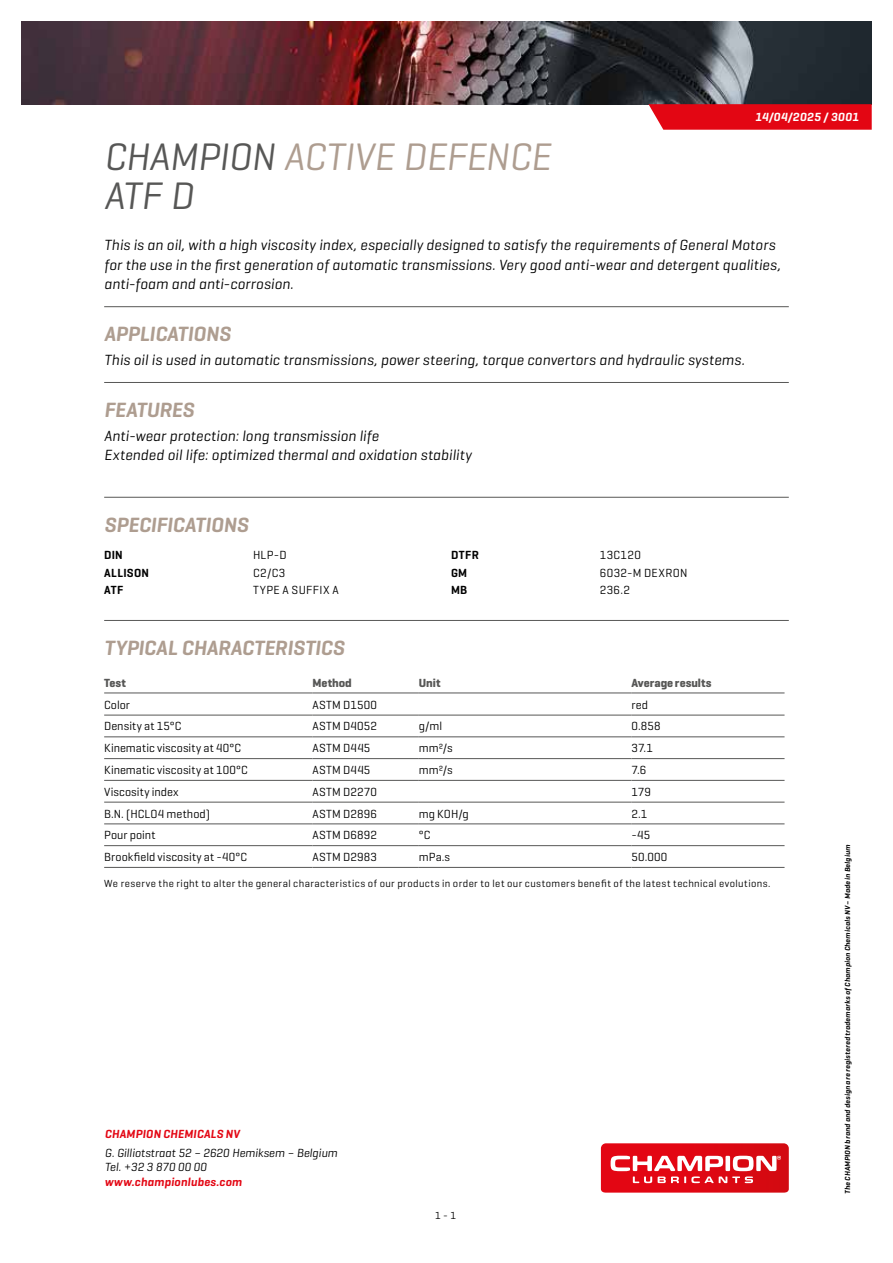
<style>
.page{position:relative;width:893px;height:1263px;background:#fff}
.page>*{position:absolute;margin:0;border:0;box-sizing:border-box;transform-origin:0 0}
.t1{font:italic 39px/39px "Geogrotesque";letter-spacing:-.005em;color:#ae9d90}
.t2{font:italic 600 21px "Geogrotesque";letter-spacing:-.005em;color:#ae9d90}
.t3{font:italic 15px/19.5px "Geogrotesque";letter-spacing:.01em;color:#000}
.t4{font:12px "Geogrotesque";letter-spacing:.015em;color:#000}
.t5{font:italic 12px/14.4px "Geogrotesque";color:#000}
.t6{font:italic 600 12px "Geogrotesque";letter-spacing:.015em;color:#e30613}
.t7{font:700 12px "Geogrotesque";color:#575756}
.t8{font:600 12px "Geogrotesque";letter-spacing:.025em;color:#000}
.t9{font:italic 600 12px "Geogrotesque";letter-spacing:.035em;color:#fff}
.t10{font:12px "Geogrotesque";letter-spacing:.035em;color:#000}
.t11{font:10.5px "Geogrotesque";letter-spacing:.035em;color:#000}
.t12{font:italic 600 7.5px "Geogrotesque";letter-spacing:.025em;color:#000}
.s1{color:#575756}
</style>
<div class="page">
<svg style="left:601px;top:1143px;width:188px;height:49px;background:#e43740"></svg>
<img style="left:21px;top:21px;width:851px;height:83px">
<svg style="left:648px;top:104px;width:224px;height:26px;background:#e3121e"></svg>
<hr style="left:104px;top:306px;width:685px;height:1px;background:#575756">
<hr style="left:104px;top:382px;width:685px;height:1px;background:#575756">
<hr style="left:104px;top:497px;width:685px;height:1px;background:#575756">
<hr style="left:104px;top:620px;width:685px;height:1px;background:#575756">
<hr style="left:104px;top:693px;width:209px;height:1px;background:#575756">
<hr style="left:313px;top:693px;width:106px;height:1px;background:#575756">
<hr style="left:419px;top:693px;width:212px;height:1px;background:#575756">
<hr style="left:631px;top:693px;width:153px;height:1px;background:#575756">
<hr style="left:104px;top:715px;width:209px;height:1px;background:#575756">
<hr style="left:313px;top:715px;width:106px;height:1px;background:#575756">
<hr style="left:419px;top:715px;width:212px;height:1px;background:#575756">
<hr style="left:631px;top:715px;width:153px;height:1px;background:#575756">
<hr style="left:104px;top:736px;width:209px;height:1px;background:#575756">
<hr style="left:313px;top:736px;width:106px;height:1px;background:#575756">
<hr style="left:419px;top:736px;width:212px;height:1px;background:#575756">
<hr style="left:631px;top:736px;width:153px;height:1px;background:#575756">
<hr style="left:104px;top:758px;width:209px;height:1px;background:#575756">
<hr style="left:313px;top:758px;width:106px;height:1px;background:#575756">
<hr style="left:419px;top:758px;width:212px;height:1px;background:#575756">
<hr style="left:631px;top:758px;width:153px;height:1px;background:#575756">
<hr style="left:104px;top:780px;width:209px;height:1px;background:#575756">
<hr style="left:313px;top:780px;width:106px;height:1px;background:#575756">
<hr style="left:419px;top:780px;width:212px;height:1px;background:#575756">
<hr style="left:631px;top:780px;width:153px;height:1px;background:#575756">
<hr style="left:104px;top:802px;width:209px;height:1px;background:#575756">
<hr style="left:313px;top:802px;width:106px;height:1px;background:#575756">
<hr style="left:419px;top:802px;width:212px;height:1px;background:#575756">
<hr style="left:631px;top:802px;width:153px;height:1px;background:#575756">
<hr style="left:104px;top:823px;width:209px;height:1px;background:#575756">
<hr style="left:313px;top:823px;width:106px;height:1px;background:#575756">
<hr style="left:419px;top:823px;width:212px;height:1px;background:#575756">
<hr style="left:631px;top:823px;width:153px;height:1px;background:#575756">
<hr style="left:104px;top:845px;width:209px;height:1px;background:#575756">
<hr style="left:313px;top:845px;width:106px;height:1px;background:#575756">
<hr style="left:419px;top:845px;width:212px;height:1px;background:#575756">
<hr style="left:631px;top:845px;width:153px;height:1px;background:#575756">
<hr style="left:104px;top:867px;width:209px;height:1px;background:#575756">
<hr style="left:313px;top:867px;width:106px;height:1px;background:#575756">
<hr style="left:419px;top:867px;width:212px;height:1px;background:#575756">
<hr style="left:631px;top:867px;width:153px;height:1px;background:#575756">
<p class="t9" style="left:755px;top:110px;width:105px">14/04/2025 / 3001</p>
<h1 class="t1" style="left:104px;top:136px;width:448px"><span class="s1">CHAMPION</span> ACTIVE DEFENCE<br><span class="s1">ATF D</span></h1>
<p class="t3" style="left:104px;top:235px;width:678px">This is an oil, with a high viscosity index, especially designed to satisfy the requirements of General Motors for the use in the first generation of automatic transmissions. Very good anti-wear and detergent qualities, anti-foam and anti-corrosion.</p>
<h2 class="t2" style="left:104px;top:321px;width:128px">APPLICATIONS</h2>
<p class="t3" style="left:104px;top:349px;width:642px">This oil is used in automatic transmissions, power steering, torque convertors and hydraulic systems.</p>
<h2 class="t2" style="left:104px;top:397px;width:91px">FEATURES</h2>
<p class="t3" style="left:104px;top:425px;width:369px">Anti-wear protection: long transmission life<br>Extended oil life: optimized thermal and oxidation stability</p>
<h2 class="t2" style="left:104px;top:511px;width:146px">SPECIFICATIONS</h2>
<p class="t8" style="left:104px;top:548px;width:20px">DIN</p>
<p class="t4" style="left:253px;top:548px;width:35px">HLP-D</p>
<p class="t8" style="left:104px;top:565px;width:46px">ALLISON</p>
<p class="t4" style="left:253px;top:565px;width:34px">C2/C3</p>
<p class="t8" style="left:104px;top:583px;width:21px">ATF</p>
<p class="t10" style="left:253px;top:583px;width:87px">TYPE A SUFFIX A</p>
<p class="t8" style="left:451px;top:548px;width:29px">DTFR</p>
<p class="t4" style="left:600px;top:548px;width:43px">13C120</p>
<p class="t8" style="left:451px;top:565px;width:18px">GM</p>
<p class="t4" style="left:600px;top:565px;width:89px">6032-M DEXRON</p>
<p class="t8" style="left:451px;top:583px;width:18px">MB</p>
<p class="t4" style="left:600px;top:583px;width:32px">236.2</p>
<h2 class="t2" style="left:104px;top:635px;width:242px">TYPICAL CHARACTERISTICS</h2>
<p class="t7" style="left:104px;top:675px;width:23px">Test</p>
<p class="t7" style="left:313px;top:675px;width:41px">Method</p>
<p class="t7" style="left:419px;top:675px;width:23px">Unit</p>
<p class="t7" style="left:631px;top:675px;width:81px">Average results</p>
<p class="t4" style="left:104px;top:697px;width:27px">Color</p>
<p class="t4" style="left:313px;top:697px;width:66px">ASTM D1500</p>
<p class="t4" style="left:631px;top:697px;width:18px">red</p>
<p class="t4" style="left:104px;top:719px;width:79px">Density at 15°C</p>
<p class="t4" style="left:313px;top:719px;width:66px">ASTM D4052</p>
<p class="t4" style="left:419px;top:719px;width:25px">g/ml</p>
<p class="t4" style="left:631px;top:719px;width:31px">0.858</p>
<p class="t4" style="left:104px;top:741px;width:138px">Kinematic viscosity at 40°C</p>
<p class="t4" style="left:313px;top:741px;width:59px">ASTM D445</p>
<p class="t4" style="left:419px;top:741px;width:35px">mm²/s</p>
<p class="t4" style="left:631px;top:741px;width:23px">37.1</p>
<p class="t4" style="left:104px;top:762px;width:145px">Kinematic viscosity at 100°C</p>
<p class="t4" style="left:313px;top:762px;width:59px">ASTM D445</p>
<p class="t4" style="left:419px;top:762px;width:35px">mm²/s</p>
<p class="t4" style="left:631px;top:762px;width:16px">7.6</p>
<p class="t4" style="left:104px;top:784px;width:76px">Viscosity index</p>
<p class="t4" style="left:313px;top:784px;width:66px">ASTM D2270</p>
<p class="t4" style="left:631px;top:784px;width:21px">179</p>
<p class="t4" style="left:104px;top:806px;width:107px">B.N. (HCLO4 method)</p>
<p class="t4" style="left:313px;top:806px;width:66px">ASTM D2896</p>
<p class="t4" style="left:419px;top:806px;width:52px">mg KOH/g</p>
<p class="t4" style="left:631px;top:806px;width:17px">2.1</p>
<p class="t4" style="left:104px;top:828px;width:53px">Pour point</p>
<p class="t4" style="left:313px;top:828px;width:66px">ASTM D6892</p>
<p class="t4" style="left:419px;top:828px;width:13px">°C</p>
<p class="t4" style="left:631px;top:828px;width:20px">-45</p>
<p class="t4" style="left:104px;top:849px;width:144px">Brookfield viscosity at -40°C</p>
<p class="t4" style="left:313px;top:849px;width:66px">ASTM D2983</p>
<p class="t4" style="left:419px;top:849px;width:33px">mPa.s</p>
<p class="t4" style="left:631px;top:849px;width:37px">50.000</p>
<p class="t11" style="left:104px;top:877px;width:668px">We reserve the right to alter the general characteristics of our products in order to let our customers benefit of the latest technical evolutions.</p>
<p class="t6" style="left:105px;top:1126px;width:136px">CHAMPION CHEMICALS NV</p>
<p class="t5" style="left:105px;top:1145px;width:234px">G. Gilliotstraat 52 – 2620 Hemiksem – Belgium<br>Tel. +32 3 870 00 00</p>
<p class="t6" style="left:105px;top:1174px;width:139px">www.championlubes.com</p>
<p class="t11" style="left:435px;top:1209px;width:23px">1 - 1</p>
<p class="t12" style="left:843px;top:1194px;width:351px;rotate:-90deg">The CHAMPION brand and design are registered trademarks of Champion Chemicals NV – Made in Belgium</p>
</div>
